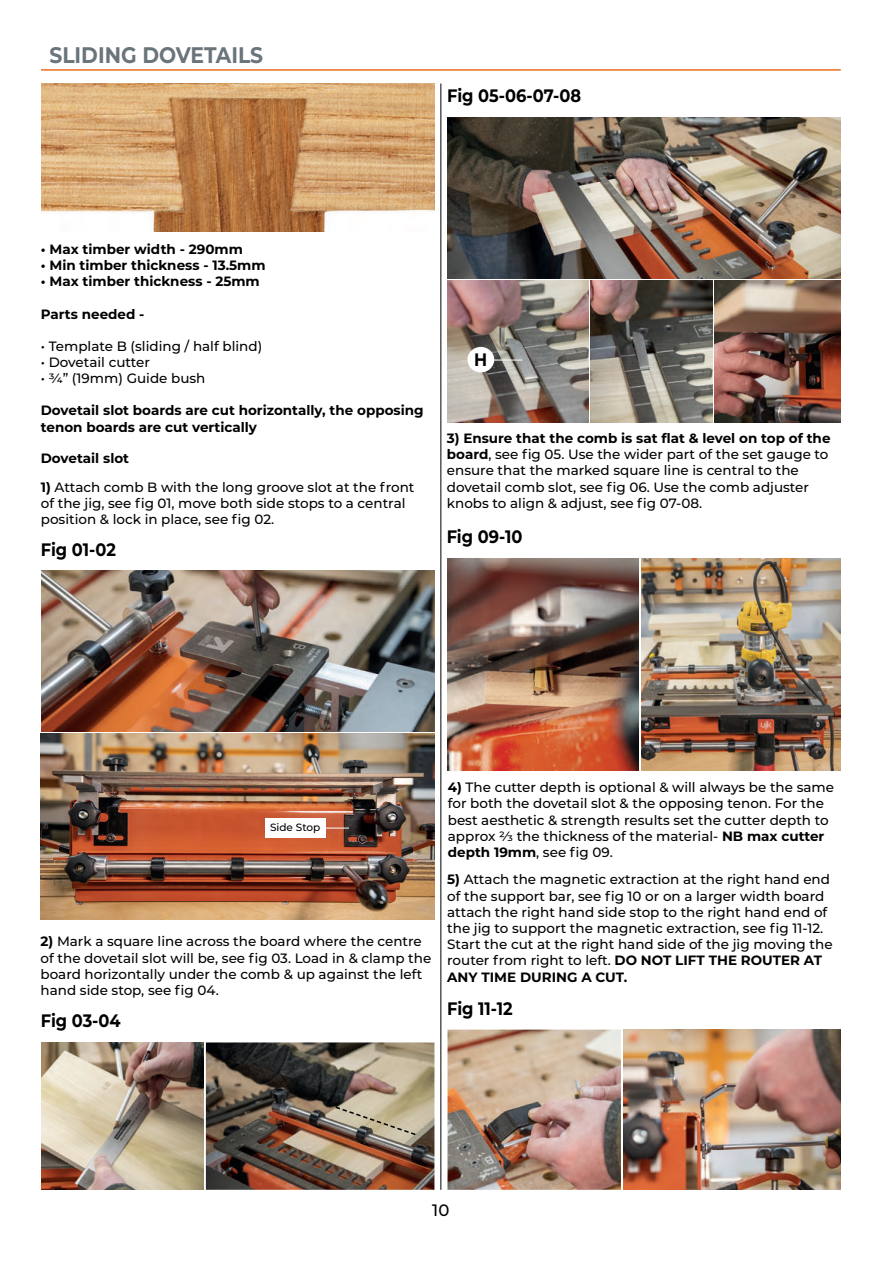
<style>
.page{position:relative;width:890px;height:1263px;background:#fff}
.page>*{position:absolute;margin:0;border:0;box-sizing:border-box;transform-origin:0 0}
.t1{font:700 22.5px "Montserrat";color:#6a747b;scale:.9 1}
.t2{font:700 18px "Montserrat";color:#000;scale:.9 1}
.t3{font:500 16.5px "Montserrat";color:#000}
.t4{font:500 13.5px/16.2px "Montserrat";color:#000}
.t5{font:700 13.5px/16.2px "Montserrat";color:#000}
.t6{font:500 10.5px "Montserrat";color:#000}
.s1{font-weight:700}
</style>
<div class="page">
<hr style="left:41px;top:69px;width:799px;height:2px;background:#ea6d1f">
<hr style="left:440px;top:83px;width:1px;height:1106px;background:#000">
<img style="left:42px;top:84px;width:392px;height:147px">
<img style="left:447px;top:117px;width:393px;height:161px">
<img style="left:447px;top:280px;width:141px;height:142px">
<img style="left:590px;top:280px;width:122px;height:142px">
<img style="left:714px;top:280px;width:126px;height:142px">
<img style="left:41px;top:1042px;width:163px;height:147px">
<img style="left:206px;top:1042px;width:228px;height:147px">
<img style="left:447px;top:558px;width:192px;height:212px">
<img style="left:641px;top:558px;width:199px;height:212px">
<img style="left:447px;top:1029px;width:174px;height:160px">
<img style="left:623px;top:1029px;width:217px;height:160px">
<img style="left:41px;top:571px;width:393px;height:160px">
<img style="left:41px;top:733px;width:393px;height:186px">
<div style="left:265px;top:818px;width:60px;height:19px;background:#fff"></div>
<svg style="left:325px;top:827px;width:24px;height:1px"></svg>
<svg style="left:334px;top:1105px;width:83px;height:31px;background:#b2a890"></svg>
<div style="left:467px;top:347px;width:27px;height:25px;background:#fff;border-radius:50%"></div>
<hr style="left:492px;top:359px;width:30px;height:1px;background:#fff">
<h1 class="t1" style="left:49px;top:39px;width:239px">SLIDING DOVETAILS</h1>
<h2 class="t2" style="left:447px;top:83px;width:150px">Fig 05-06-07-08</h2>
<p class="t5" style="left:41px;top:240px;width:203px">• Max timber width - 290mm</p>
<p class="t5" style="left:41px;top:256px;width:226px">• Min timber thickness - 13.5mm</p>
<p class="t5" style="left:41px;top:272px;width:220px">• Max timber thickness - 25mm</p>
<p class="t5" style="left:41px;top:305px;width:105px">Parts needed -</p>
<p class="t4" style="left:41px;top:337px;width:223px">• Template B (sliding / half blind)</p>
<p class="t4" style="left:41px;top:354px;width:111px">• Dovetail cutter</p>
<p class="t4" style="left:41px;top:370px;width:166px">• ¾” (19mm) Guide bush</p>
<p class="t5" style="left:41px;top:401px;width:384px">Dovetail slot boards are cut horizontally, the opposing tenon boards are cut vertically</p>
<p class="t5" style="left:41px;top:449px;width:90px">Dovetail slot</p>
<p class="t4" style="left:41px;top:478px;width:375px"><span class="s1">1)</span> Attach comb B with the long groove slot at the front of the jig, see fig 01, move both side stops to a central position &amp; lock in place, see fig 02.</p>
<h2 class="t2" style="left:41px;top:536px;width:85px">Fig 01-02</h2>
<h2 class="t2" style="left:474px;top:346px;width:16px">H</h2>
<p class="t4" style="left:447px;top:429px;width:385px"><span class="s1">3) Ensure that the comb is sat flat &amp; level on top of the board</span>, see fig 05. Use the wider part of the set gauge to ensure that the marked square line is central to the dovetail comb slot, see fig 06. Use the comb adjuster knobs to align &amp; adjust, see fig 07-08.</p>
<h2 class="t2" style="left:447px;top:523px;width:86px">Fig 09-10</h2>
<p class="t6" style="left:270px;top:820px;width:52px">Side Stop</p>
<p class="t4" style="left:41px;top:932px;width:392px"><span class="s1">2)</span> Mark a square line across the board where the centre of the dovetail slot will be, see fig 03. Load in &amp; clamp the board horizontally under the comb &amp; up against the left hand side stop, see fig 04.</p>
<h2 class="t2" style="left:41px;top:1007px;width:90px">Fig 03-04</h2>
<p class="t4" style="left:448px;top:778px;width:388px"><span class="s1">4)</span> The cutter depth is optional &amp; will always be the same for both the dovetail slot &amp; the opposing tenon. For the best aesthetic &amp; strength results set the cutter depth to approx ⅔ the thickness of the material- <span class="s1">NB max cutter depth 19mm</span>, see fig 09.</p>
<p class="t4" style="left:447px;top:870px;width:387px"><span class="s1">5)</span> Attach the magnetic extraction at the right hand end of the support bar, see fig 10 or on a larger width board attach the right hand side stop to the right hand end of the jig to support the magnetic extraction, see fig 11-12.<br>Start the cut at the right hand side of the jig moving the router from right to left. <span class="s1">DO NOT LIFT THE ROUTER AT ANY TIME DURING A CUT.</span></p>
<h2 class="t2" style="left:447px;top:994px;width:74px">Fig 11-12</h2>
<p class="t3" style="left:432px;top:1198px;width:19px">10</p>
</div>
